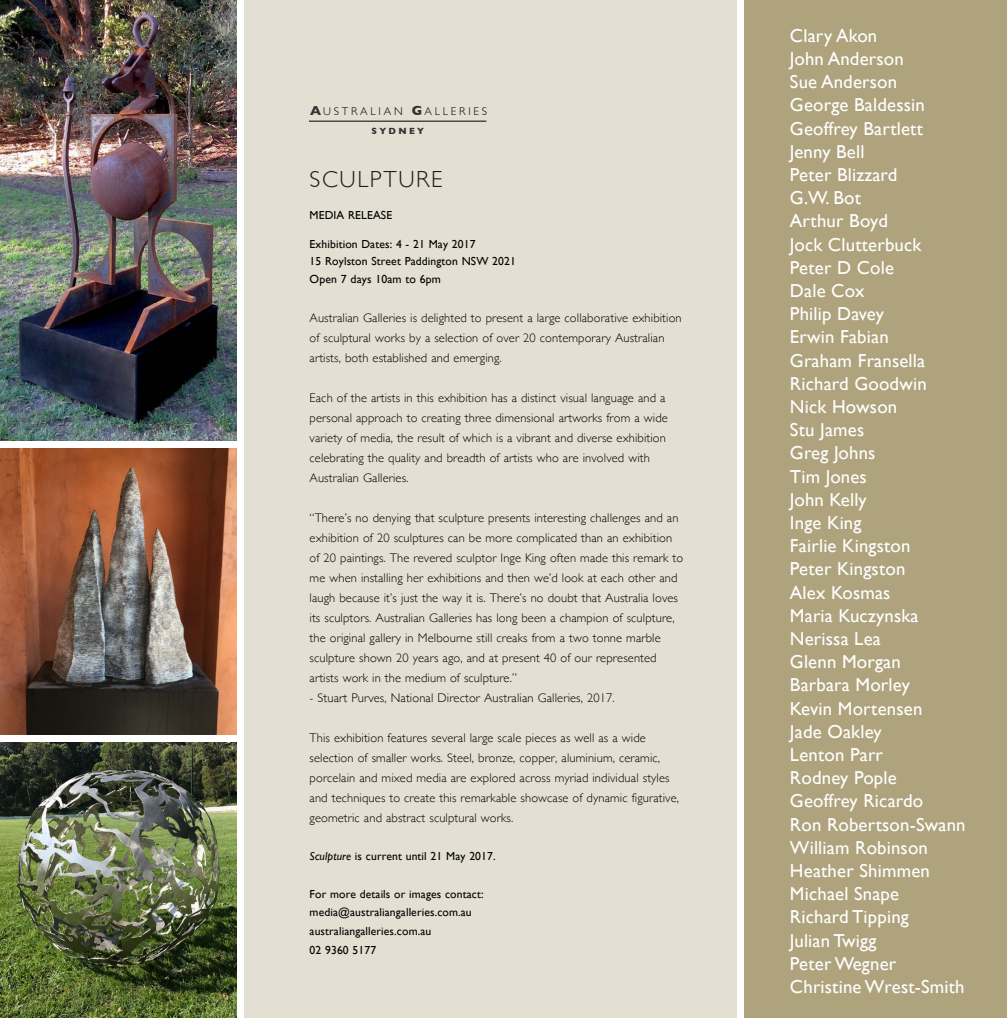
<style>
.page{position:relative;width:1007px;height:1018px;background:#fff}
.page>*{position:absolute;margin:0;border:0;box-sizing:border-box;transform-origin:0 0}
.t1{font:300 23.25px "Gill Sans";letter-spacing:.07em;color:#1c1c1c}
.t2{font:18.75px "Gill Sans";letter-spacing:.01em;color:#fff}
.t3{font:300 12.5px/20px "Gill Sans";letter-spacing:.01em;color:#000}
.t4{font:11.75px "Gill Sans";letter-spacing:.01em;color:#000}
.t5{font:11.62px/17.5px "Gill Sans";letter-spacing:.01em;color:#000}
.t6{font:300 11.25px "Gill Sans";letter-spacing:.25em;color:#000}
.t7{font:700 9.12px "Gill Sans";letter-spacing:.25em;color:#333}
.s1{font-weight:700;font-size:13.25px;color:#333}
.s2{font-style:italic}
</style>
<div class="page">
<div style="left:244px;top:0;width:493px;height:1018px;background:#e3dfd2"></div>
<hr style="left:309px;top:121px;width:177px;height:1px;background:#000">
<img style="left:0;top:742px;width:236px;height:275px">
<img style="left:0;top:448px;width:236px;height:286px">
<img style="left:0;top:0;width:236px;height:441px">
<div style="left:743px;top:0;width:263px;height:1018px;background:#afa37d"></div>
<p class="t6" style="left:310px;top:102px;width:178px"><span class="s1">A</span>USTRALIAN <span class="s1">G</span>ALLERIES</p>
<p class="t7" style="left:371px;top:124px;width:54px">SYDNEY</p>
<p class="t1" style="left:309px;top:161px;width:134px">SCULPTURE</p>
<p class="t5" style="left:309px;top:206px;width:84px">MEDIA RELEASE</p>
<p class="t5" style="left:309px;top:235px;width:208px">Exhibition Dates: 4 - 21 May 2017<br>15 Roylston Street Paddington NSW 2021</p>
<p class="t4" style="left:309px;top:272px;width:133px">Open 7 days 10am to 6pm</p>
<p class="t3" style="left:309px;top:307px;width:373px">Australian Galleries is delighted to present a large collaborative exhibition of sculptural works by a selection of over 20 contemporary Australian artists, both established and emerging.</p>
<p class="t3" style="left:309px;top:387px;width:360px">Each of the artists in this exhibition has a distinct visual language and a personal approach to creating three dimensional artworks from a wide variety of media, the result of which is a vibrant and diverse exhibition celebrating the quality and breadth of artists who are involved with Australian Galleries.</p>
<p class="t3" style="left:309px;top:507px;width:375px">“There’s no denying that sculpture presents interesting challenges and an exhibition of 20 sculptures can be more complicated than an exhibition of 20 paintings. The revered sculptor Inge King often made this remark to me when installing her exhibitions and then we’d look at each other and laugh because it’s just the way it is. There’s no doubt that Australia loves its sculptors. Australian Galleries has long been a champion of sculpture, the original gallery in Melbourne still creaks from a two tonne marble sculpture shown 20 years ago, and at present 40 of our represented artists work in the medium of sculpture.”</p>
<p class="t3" style="left:309px;top:687px;width:307px">- Stuart Purves, National Director Australian Galleries, 2017.</p>
<p class="t3" style="left:309px;top:727px;width:371px">This exhibition features several large scale pieces as well as a wide selection of smaller works. Steel, bronze, copper, aluminium, ceramic, porcelain and mixed media are explored across myriad individual styles and techniques to create this remarkable showcase of dynamic figurative, geometric and abstract sculptural works.</p>
<p class="t5" style="left:309px;top:847px;width:187px"><span class="s2">Sculpture</span> is current until 21 May 2017.</p>
<p class="t5" style="left:309px;top:884px;width:175px">For more details or images contact:</p>
<p class="t5" style="left:309px;top:903px;width:164px">media@australiangalleries.com.au</p>
<p class="t5" style="left:309px;top:922px;width:123px">australiangalleries.com.au</p>
<p class="t5" style="left:309px;top:941px;width:68px">02 9360 5177</p>
<p class="t2" style="left:789px;top:24px;width:89px">Clary Akon</p>
<p class="t2" style="left:789px;top:48px;width:115px">John Anderson</p>
<p class="t2" style="left:789px;top:71px;width:109px">Sue Anderson</p>
<p class="t2" style="left:789px;top:94px;width:136px">George Baldessin</p>
<p class="t2" style="left:789px;top:117px;width:134px">Geoffrey Bartlett</p>
<p class="t2" style="left:789px;top:140px;width:76px">Jenny Bell</p>
<p class="t2" style="left:789px;top:163px;width:109px">Peter Blizzard</p>
<p class="t2" style="left:789px;top:187px;width:72px">G.W. Bot</p>
<p class="t2" style="left:789px;top:210px;width:100px">Arthur Boyd</p>
<p class="t2" style="left:789px;top:233px;width:133px">Jock Clutterbuck</p>
<p class="t2" style="left:789px;top:256px;width:105px">Peter D Cole</p>
<p class="t2" style="left:789px;top:279px;width:76px">Dale Cox</p>
<p class="t2" style="left:789px;top:303px;width:96px">Philip Davey</p>
<p class="t2" style="left:789px;top:326px;width:100px">Erwin Fabian</p>
<p class="t2" style="left:789px;top:349px;width:137px">Graham Fransella</p>
<p class="t2" style="left:789px;top:372px;width:138px">Richard Goodwin</p>
<p class="t2" style="left:789px;top:395px;width:109px">Nick Howson</p>
<p class="t2" style="left:789px;top:419px;width:76px">Stu James</p>
<p class="t2" style="left:789px;top:442px;width:87px">Greg Johns</p>
<p class="t2" style="left:789px;top:465px;width:78px">Tim Jones</p>
<p class="t2" style="left:789px;top:488px;width:78px">John Kelly</p>
<p class="t2" style="left:789px;top:511px;width:73px">Inge King</p>
<p class="t2" style="left:789px;top:535px;width:122px">Fairlie Kingston</p>
<p class="t2" style="left:789px;top:558px;width:117px">Peter Kingston</p>
<p class="t2" style="left:789px;top:581px;width:102px">Alex Kosmas</p>
<p class="t2" style="left:789px;top:604px;width:130px">Maria Kuczynska</p>
<p class="t2" style="left:789px;top:627px;width:92px">Nerissa Lea</p>
<p class="t2" style="left:789px;top:650px;width:112px">Glenn Morgan</p>
<p class="t2" style="left:789px;top:674px;width:121px">Barbara Morley</p>
<p class="t2" style="left:789px;top:697px;width:134px">Kevin Mortensen</p>
<p class="t2" style="left:789px;top:720px;width:93px">Jade Oakley</p>
<p class="t2" style="left:789px;top:743px;width:94px">Lenton Parr</p>
<p class="t2" style="left:789px;top:766px;width:108px">Rodney Pople</p>
<p class="t2" style="left:789px;top:790px;width:135px">Geoffrey Ricardo</p>
<p class="t2" style="left:789px;top:813px;width:177px">Ron Robertson-Swann</p>
<p class="t2" style="left:789px;top:836px;width:139px">William Robinson</p>
<p class="t2" style="left:789px;top:859px;width:141px">Heather Shimmen</p>
<p class="t2" style="left:789px;top:882px;width:111px">Michael Snape</p>
<p class="t2" style="left:789px;top:906px;width:120px">Richard Tipping</p>
<p class="t2" style="left:789px;top:929px;width:88px">Julian Twigg</p>
<p class="t2" style="left:789px;top:952px;width:108px">Peter Wegner</p>
<p class="t2" style="left:789px;top:975px;width:176px">Christine Wrest-Smith</p>
</div>
